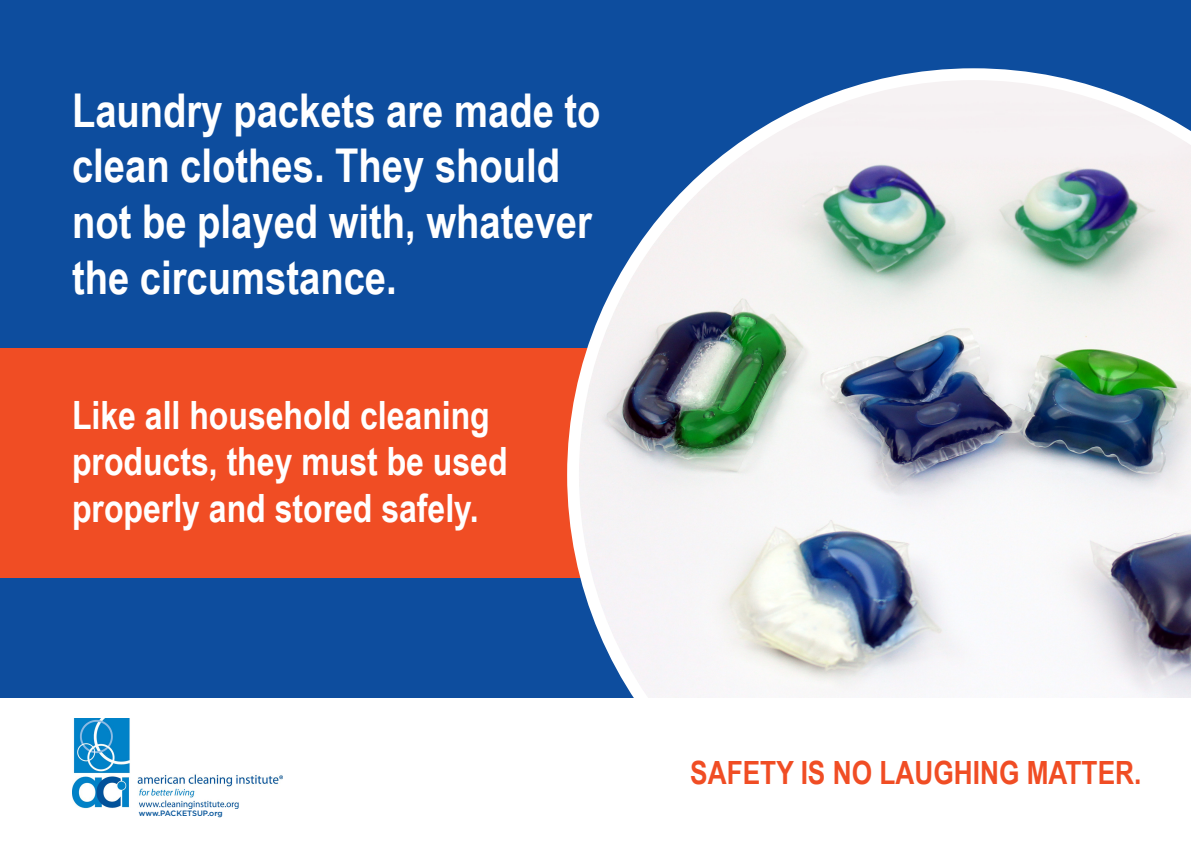
<style>
.page{position:relative;width:1191px;height:842px;background:#0d4d9e}
.page>*{position:absolute;margin:0;border:0;box-sizing:border-box;transform-origin:0 0}
.t1{font:700 46.6px/55.9px "Arial Narrow";color:#fff}
.t2{font:700 39px/46.8px "Arial Narrow";color:#fff}
.t3{font:700 32px "Arial Narrow";color:#f04d24}
.t4{font:500 7.8px "Gotham";letter-spacing:-.005em;color:#015198}
</style>
<div class="page">
<div style="left:0;top:348px;width:762px;height:230px;background:#f04d24"></div>
<img style="left:567px;top:68px;width:624px;height:631px">
<div style="left:0;top:699px;width:1191px;height:143px;background:#fff"></div>
<img style="left:72px;top:718px;width:210px;height:90px">
<p class="t1" style="left:72px;top:80px;width:530px">Laundry packets are made to clean clothes. They should not be played with, whatever the circumstance.</p>
<p class="t2" style="left:72px;top:390px;width:437px">Like all household cleaning products, they must be used properly and stored safely.</p>
<p class="t4" style="left:139px;top:809px;width:85px">www.PACKETSUP.org</p>
<p class="t3" style="left:690px;top:749px;width:452px">SAFETY IS NO LAUGHING MATTER.</p>
</div>
